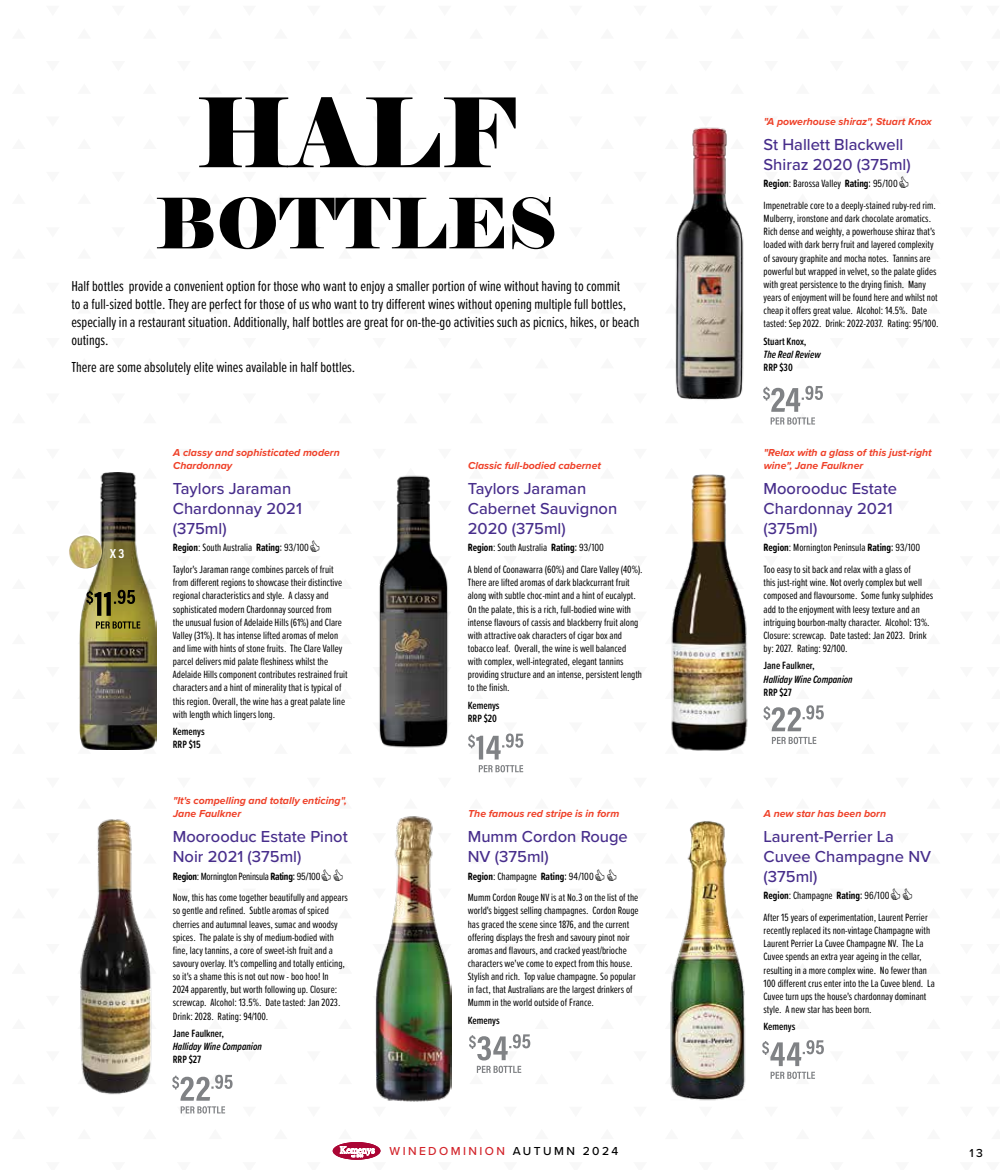
<style>
.page{position:relative;width:1000px;height:1170px;background:#fff}
.page>*{position:absolute;margin:0;border:0;box-sizing:border-box;transform-origin:0 0}
.t1{font:95.7px "Elephant";color:#000}
.t2{font:69.3px "Elephant";color:#000}
.t3{font:500 16.5px/19.8px "Proxima Nova";color:#472d8b}
.t4{font:15px/18px "Proxima Soft Ex Cn";color:#000}
.t5{font:700 13.05px "Acumin Pro Cond";color:#fff}
.t6{font:500 12px "Proxima Nova";letter-spacing:.2em;color:#d2232a}
.t7{font:500 12px "Proxima Nova";color:#000}
.t8{font:10.95px/13.2px "Proxima Soft Ex Cn";color:#000}
.t9{font:600 10.95px/13.2px "Proxima Soft Ex Cn";color:#000}
.t10{font:italic 600 10.95px "Proxima Soft Ex Cn";color:#000}
.t11{font:italic 700 10.5px/12.6px "Proxima Nova";color:#ef4129}
.s1{font-weight:700}
.s2{font-family:"Acumin Pro Cond";font-size:11.25px}
.s3{font-family:"Acumin Pro Cond"}
.s4{color:#000}
</style>
<div class="page">
<img style="left:80px;top:472px;width:77px;height:277px">
<img style="left:69px;top:535px;width:33px;height:33px;border-radius:16px">
<img style="left:80px;top:819px;width:72px;height:276px">
<img style="left:379px;top:475px;width:70px;height:273px">
<img style="left:375px;top:816px;width:76px;height:286px">
<img style="left:671px;top:474px;width:77px;height:277px">
<img style="left:675px;top:127px;width:69px;height:273px">
<img style="left:670px;top:821px;width:76px;height:280px">
<svg style="left:763px;top:386px;width:59px;height:38px"></svg>
<svg style="left:79px;top:578px;width:78px;height:66px;background:#98904f"></svg>
<svg style="left:468px;top:733px;width:55px;height:26px"></svg>
<svg style="left:478px;top:765px;width:45px;height:8px"></svg>
<svg style="left:763px;top:705px;width:60px;height:40px"></svg>
<svg style="left:172px;top:1074px;width:60px;height:26px"></svg>
<svg style="left:180px;top:1106px;width:45px;height:8px"></svg>
<svg style="left:469px;top:1034px;width:62px;height:39px"></svg>
<svg style="left:762px;top:1040px;width:61px;height:25px"></svg>
<svg style="left:770px;top:1071px;width:44px;height:8px"></svg>
<svg style="left:333px;top:1142px;width:48px;height:18px"></svg>
<h1 class="t1" style="left:195px;top:73px;width:322px">HALF</h1>
<h2 class="t2" style="left:155px;top:180px;width:403px">BOTTLES</h2>
<p class="t4" style="left:71px;top:277px;width:569px">Half bottles provide a convenient option for those who want to enjoy a smaller portion of wine without having to commit<br>to a full-sized bottle. They are perfect for those of us who want to try different wines without opening multiple full bottles, especially in a restaurant situation. Additionally, half bottles are great for on-the-go activities such as picnics, hikes, or beach outings.</p>
<h3 class="t4" style="left:71px;top:357px;width:285px">There are some absolutely elite wines available in half bottles.</h3>
<p class="t5" style="left:110px;top:545px;width:16px">X 3</p>
<p class="t11" style="left:173px;top:446px;width:168px">A classy and sophisticated modern<br>Chardonnay</p>
<h3 class="t3" style="left:173px;top:478px;width:131px">Taylors Jaraman<br>Chardonnay 2021 (375ml)</h3>
<p class="t8" style="left:173px;top:536px;width:162px;line-height:21.6px"><span class="s1">Region</span>: South Australia <span class="s1">Rating</span><span class="s2">:</span> <span class="s3">93/100<br></span>Taylor's Jaraman range combines parcels of fruit</p>
<p class="t8" style="left:173px;top:575px;width:176px">from different regions to showcase their distinctive regional characteristics and style. A classy and sophisticated modern Chardonnay sourced from<br>the unusual fusion of Adelaide Hills (61%) and Clare Valley (31%). It has intense lifted aromas of melon and lime with hints of stone fruits. The Clare Valley parcel delivers mid palate fleshiness whilst the Adelaide Hills component contributes restrained fruit characters and a hint of minerality that is typical of this region. Overall, the wine has a great palate line with length which lingers long.</p>
<p class="t9" style="left:173px;top:724px;width:33px">Kemenys<br>RRP $15</p>
<p class="t11" style="left:173px;top:794px;width:175px">"It's compelling and totally enticing",<br>Jane Faulkner</p>
<h3 class="t3" style="left:173px;top:825px;width:176px">Moorooduc Estate Pinot<br>Noir 2021 (375ml)</h3>
<p class="t8" style="left:173px;top:864px;width:176px;line-height:21.6px"><span class="s1">Region</span>: Mornington Peninsula <span class="s1">Rating</span><span class="s2">:</span> <span class="s3">95/100<br></span>Now, this has come together beautifully and appears</p>
<p class="t8" style="left:173px;top:903px;width:174px">so gentle and refined. Subtle aromas of spiced cherries and autumnal leaves, sumac and woodsy spices. The palate is shy of medium-bodied with fine, lacy tannins, a core of sweet-ish fruit and a savoury overlay. It's compelling and totally enticing, so it's a shame this is not out now - boo hoo! In 2024 apparently, but worth following up. Closure: screwcap. Alcohol: 13.5%. Date tasted: Jan 2023.<br>Drink: 2028. Rating: 94/100.</p>
<p class="t9" style="left:173px;top:1026px;width:53px">Jane Faulkner,</p>
<p class="t10" style="left:173px;top:1038px;width:90px">Halliday Wine Companion</p>
<p class="t9" style="left:173px;top:1052px;width:30px">RRP $27</p>
<p class="t11" style="left:468px;top:459px;width:134px">Classic full-bodied cabernet</p>
<h3 class="t3" style="left:467px;top:478px;width:151px">Taylors Jaraman<br>Cabernet Sauvignon<br>2020 (375ml)</h3>
<p class="t8" style="left:467px;top:536px;width:176px;line-height:21.6px"><span class="s1">Region</span>: South Australia <span class="s1">Rating</span><span class="s2">:</span> <span class="s3">93/100<br></span>A blend of Coonawarra (60%) and Clare Valley (40%).</p>
<p class="t8" style="left:467px;top:575px;width:176px">There are lifted aromas of dark blackcurrant fruit along with subtle choc-mint and a hint of eucalypt.<br>On the palate, this is a rich, full-bodied wine with intense flavours of cassis and blackberry fruit along with attractive oak characters of cigar box and tobacco leaf. Overall, the wine is well balanced with complex, well-integrated, elegant tannins providing structure and an intense, persistent length to the finish.</p>
<p class="t9" style="left:467px;top:698px;width:33px">Kemenys<br>RRP $20</p>
<p class="t11" style="left:468px;top:807px;width:153px">The famous red stripe is in form</p>
<h3 class="t3" style="left:467px;top:825px;width:161px">Mumm Cordon Rouge<br>NV (375ml)</h3>
<p class="t8" style="left:467px;top:864px;width:172px;line-height:21.6px"><span class="s1">Region</span>: Champagne <span class="s1">Rating</span><span class="s2">:</span> <span class="s3">94/100<br></span>Mumm Cordon Rouge NV is at No.3 on the list of the</p>
<p class="t8" style="left:467px;top:903px;width:172px">world's biggest selling champagnes. Cordon Rouge has graced the scene since 1876, and the current offering displays the fresh and savoury pinot noir aromas and flavours, and cracked yeast/brioche characters we've come to expect from this house.<br>Stylish and rich. Top value champagne. So popular in fact, that Australians are the largest drinkers of Mumm in the world outside of France.</p>
<p class="t9" style="left:467px;top:1013px;width:33px">Kemenys</p>
<p class="t11" style="left:763px;top:115px;width:169px">"A powerhouse shiraz", Stuart Knox</p>
<h3 class="t3" style="left:763px;top:134px;width:149px">St Hallett Blackwell<br>Shiraz 2020 (375ml)</h3>
<p class="t8" style="left:763px;top:172px;width:174px;line-height:21.6px"><span class="s1">Region</span>: Barossa Valley <span class="s1">Rating</span><span class="s2">:</span> <span class="s3">95/100<br></span>Impenetrable core to a deeply-stained ruby-red rim.</p>
<p class="t8" style="left:763px;top:211px;width:176px">Mulberry, ironstone and dark chocolate aromatics.<br>Rich dense and weighty, a powerhouse shiraz that's loaded with dark berry fruit and layered complexity of savoury graphite and mocha notes. Tannins are powerful but wrapped in velvet, so the palate glides with great persistence to the drying finish. Many years of enjoyment will be found here and whilst not cheap it offers great value. Alcohol: 14.5%. Date tasted: Sep 2022. Drink: 2022-2037. Rating: 95/100.</p>
<p class="t9" style="left:763px;top:334px;width:44px">Stuart Knox,</p>
<p class="t10" style="left:763px;top:346px;width:59px">The Real Review</p>
<p class="t9" style="left:763px;top:360px;width:31px">RRP $30</p>
<p class="t11" style="left:763px;top:446px;width:169px">"Relax with a glass of this just-right wine", Jane Faulkner</p>
<h3 class="t3" style="left:763px;top:478px;width:135px">Moorooduc Estate<br>Chardonnay 2021 (375ml)</h3>
<p class="t8" style="left:763px;top:536px;width:158px;line-height:21.6px"><span class="s1">Region</span>: Mornington Peninsula <span class="s1">Rating</span><span class="s2">:</span> <span class="s3">93/100<br></span>Too easy to sit back and relax with a glass of</p>
<p class="t8" style="left:763px;top:575px;width:171px">this just-right wine. Not overly complex but well composed and flavoursome. Some funky sulphides add to the enjoyment with leesy texture and an intriguing bourbon-malty character. Alcohol: 13%.<br>Closure: screwcap. Date tasted: Jan 2023. Drink by: 2027. Rating: 92/100.</p>
<p class="t9" style="left:763px;top:658px;width:53px">Jane Faulkner,</p>
<p class="t10" style="left:763px;top:670px;width:90px">Halliday Wine Companion</p>
<p class="t9" style="left:763px;top:685px;width:30px">RRP $27</p>
<p class="t11" style="left:763px;top:807px;width:124px">A new star has been born</p>
<h3 class="t3" style="left:763px;top:825px;width:169px">Laurent-Perrier La<br>Cuvee Champagne NV (375ml)</h3>
<p class="t8" style="left:763px;top:884px;width:166px;line-height:21.6px"><span class="s1">Region</span>: Champagne <span class="s1">Rating</span><span class="s2">:</span> <span class="s3">96/100<br></span>After 15 years of experimentation, Laurent Perrier</p>
<p class="t8" style="left:763px;top:923px;width:173px">recently replaced its non-vintage Champagne with Laurent Perrier La Cuvee Champagne NV. The La Cuvee spends an extra year ageing in the cellar, resulting in a more complex wine. No fewer than 100 different crus enter into the La Cuvee blend. La Cuvee turn ups the house's chardonnay dominant style. A new star has been born.</p>
<p class="t9" style="left:763px;top:1019px;width:33px">Kemenys</p>
<p class="t6" style="left:389px;top:1142px;width:230px">WINEDOMINION <span class="s4">AUTUMN 2024</span></p>
<p class="t7" style="left:969px;top:1143px;width:15px">13</p>
</div>
